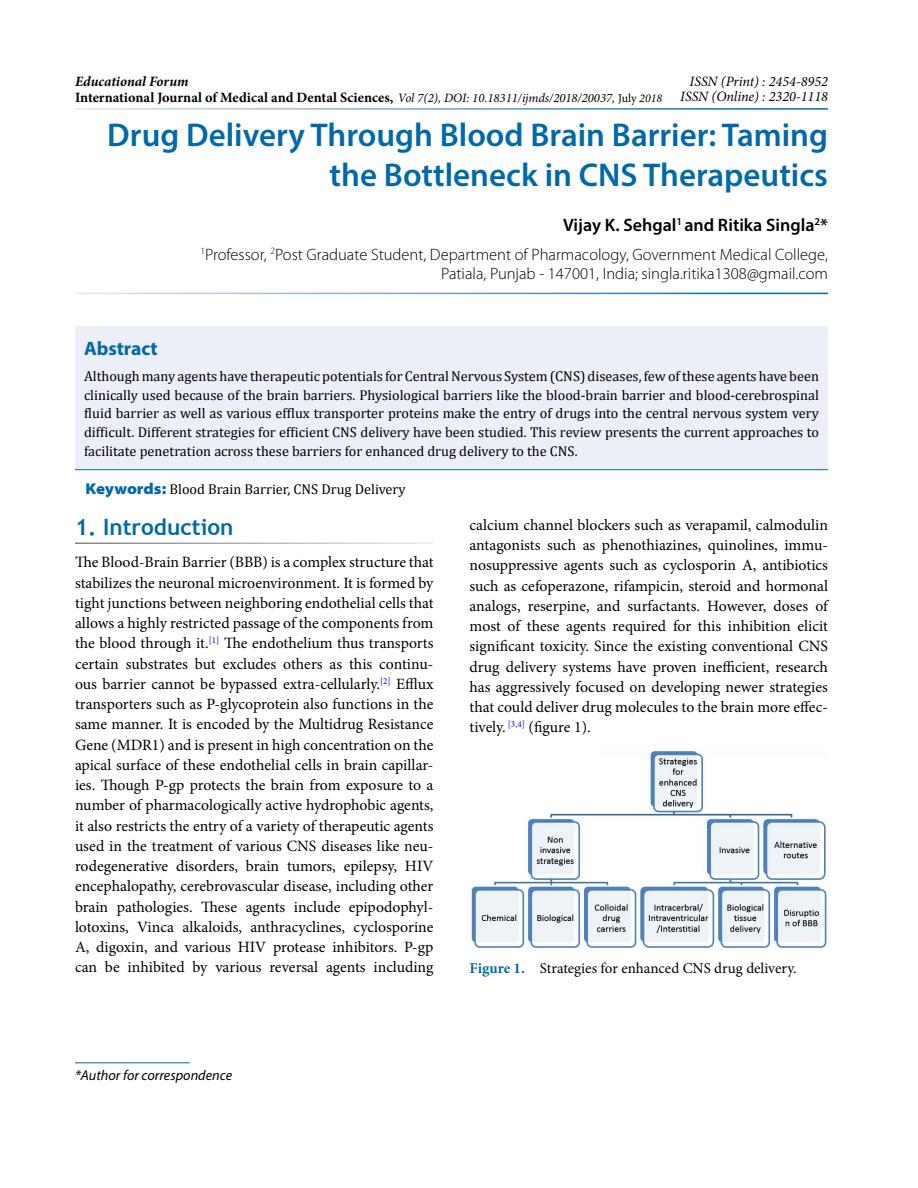
<style>
.page{position:relative;width:918px;height:1188px;background:#fff}
.page>*{position:absolute;margin:0;border:0;box-sizing:border-box;transform-origin:0 0}
.t1{font:600 33px/40.5px "Myriad Pro";color:#0069aa;text-align:right}
.t2{font:700 22.5px "Trebuchet MS";color:#0069aa}
.t3{font:700 19.5px "Myriad Pro";color:#0069aa}
.t4{font:600 18px "Myriad Pro";color:#000}
.t5{font:300 16.5px/19.5px "Myriad Pro";color:#000;text-align:right}
.t6{font:15.75px/20.2px "Minion Pro";color:#000;text-align:justify}
.t7{font:15px "Minion Pro";color:#000}
.t8{font:14.25px/18.8px "Cambria";color:#000;text-align:justify}
.t9{font:700 14.25px "Minion Pro";color:#000}
.t10{font:italic 14.25px/15px "Minion Pro";color:#000;text-align:right}
.t11{font:italic 14.25px "Myriad Pro";color:#000}
.t12{font:italic 700 14.25px "Minion Pro";letter-spacing:-.005em;color:#000}
.s1{font-weight:400;font-style:italic;font-size:12.75px}
.s2{font-weight:400;font-size:12px}
.s3{font-weight:400;font-style:italic;font-size:12px}
.s4{font-family:"Myriad Pro";font-weight:900;font-stretch:semi-expanded;font-size:15.75px;color:#0069aa}
.s5{font-weight:700;color:#0069aa}
</style>
<div class="page">
<hr style="left:75px;top:1062px;width:115px;height:1px;background:#0069aa">
<div style="left:75px;top:326px;width:753px;height:143px;background:#eceff7"></div>
<hr style="left:75px;top:469px;width:753px;height:1px;background:#0069aa">
<img style="left:470px;top:750px;width:357px;height:199px">
<p class="t10" style="left:680px;top:74px;width:149px">ISSN (Print) : 2454-8952<br>ISSN (Online) : 2320-1118</p>
<h1 class="t1" style="left:107px;top:113px;width:722px">Drug Delivery Through Blood Brain Barrier: Taming the Bottleneck in CNS Therapeutics</h1>
<p class="t4" style="left:563px;top:214px;width:266px">Vijay K. Sehgal<sup>1</sup> and Ritika Singla<sup>2</sup>*</p>
<p class="t5" style="left:200px;top:245px;width:629px"><sup>1</sup>Professor, <sup>2</sup>Post Graduate Student, Department of Pharmacology, Government Medical College,<br>Patiala, Punjab - 147001, India; singla.ritika1308@gmail.com</p>
<p class="t12" style="left:75px;top:72px;width:115px">Educational Forum</p>
<p class="t9" style="left:75px;top:88px;width:589px">International Journal of Medical and Dental Sciences, <span class="s1">Vol 7(2), DOI: 10.18311/ijmds/2018/20037,</span> <span class="s2">July</span> <span class="s3">2018</span></p>
<p class="t3" style="left:84px;top:335px;width:75px">Abstract</p>
<p class="t8" style="left:84px;top:367px;width:737px">Although many agents have therapeutic potentials for Central Nervous System (CNS) diseases, few of these agents have been clinically used because of the brain barriers. Physiological barriers like the blood-brain barrier and blood-cerebrospinal fluid barrier as well as various efflux transporter proteins make the entry of drugs into the central nervous system very difficult. Different strategies for efficient CNS delivery have been studied. This review presents the current approaches to facilitate penetration across these barriers for enhanced drug delivery to the CNS.</p>
<p class="t8" style="left:86px;top:480px;width:322px"><span class="s4">Keywords:</span> Blood Brain Barrier, CNS Drug Delivery</p>
<h2 class="t2" style="left:75px;top:513px;width:160px">1. Introduction</h2>
<p class="t6" style="left:75px;top:552px;width:360px">The Blood-Brain Barrier (BBB) is a complex structure that stabilizes the neuronal microenvironment. It is formed by tight junctions between neighboring endothelial cells that allows a highly restricted passage of the components from the blood through it.<sup>[1]</sup> The endothelium thus transports certain substrates but excludes others as this continu&shy;ous barrier cannot be bypassed extra-cellularly.<sup>[2]</sup> Efflux transporters such as P-glycoprotein also functions in the same manner. It is encoded by the Multidrug Resistance Gene (MDR1) and is present in high concentration on the apical surface of these endothelial cells in brain capillar&shy;ies. Though P-gp protects the brain from exposure to a number of pharmacologically active hydrophobic agents, it also restricts the entry of a variety of therapeutic agents used in the treatment of various CNS diseases like neu&shy;rodegenerative disorders, brain tumors, epilepsy, HIV encephalopathy, cerebrovascular disease, including other brain pathologies. These agents include epipodophyl&shy;lotoxins, Vinca alkaloids, anthracyclines, cyclosporine A, digoxin, and various HIV protease inhibitors. P-gp can be inhibited by various reversal agents including</p>
<p class="t6" style="left:470px;top:515px;width:360px">calcium channel blockers such as verapamil, calmodulin antagonists such as phenothiazines, quinolines, immu&shy;nosuppressive agents such as cyclosporin A, antibiotics such as cefoperazone, rifampicin, steroid and hormonal analogs, reserpine, and surfactants. However, doses of most of these agents required for this inhibition elicit significant toxicity. Since the existing conventional CNS drug delivery systems have proven inefficient, research has aggressively focused on developing newer strategies that could deliver drug molecules to the brain more effec&shy;tively. <sup>[3,4]</sup> (figure 1).</p>
<p class="t7" style="left:470px;top:958px;width:329px"><span class="s5">Figure 1.</span> Strategies for enhanced CNS drug delivery.</p>
<p class="t11" style="left:75px;top:1066px;width:159px">*Author for correspondence</p>
</div>
